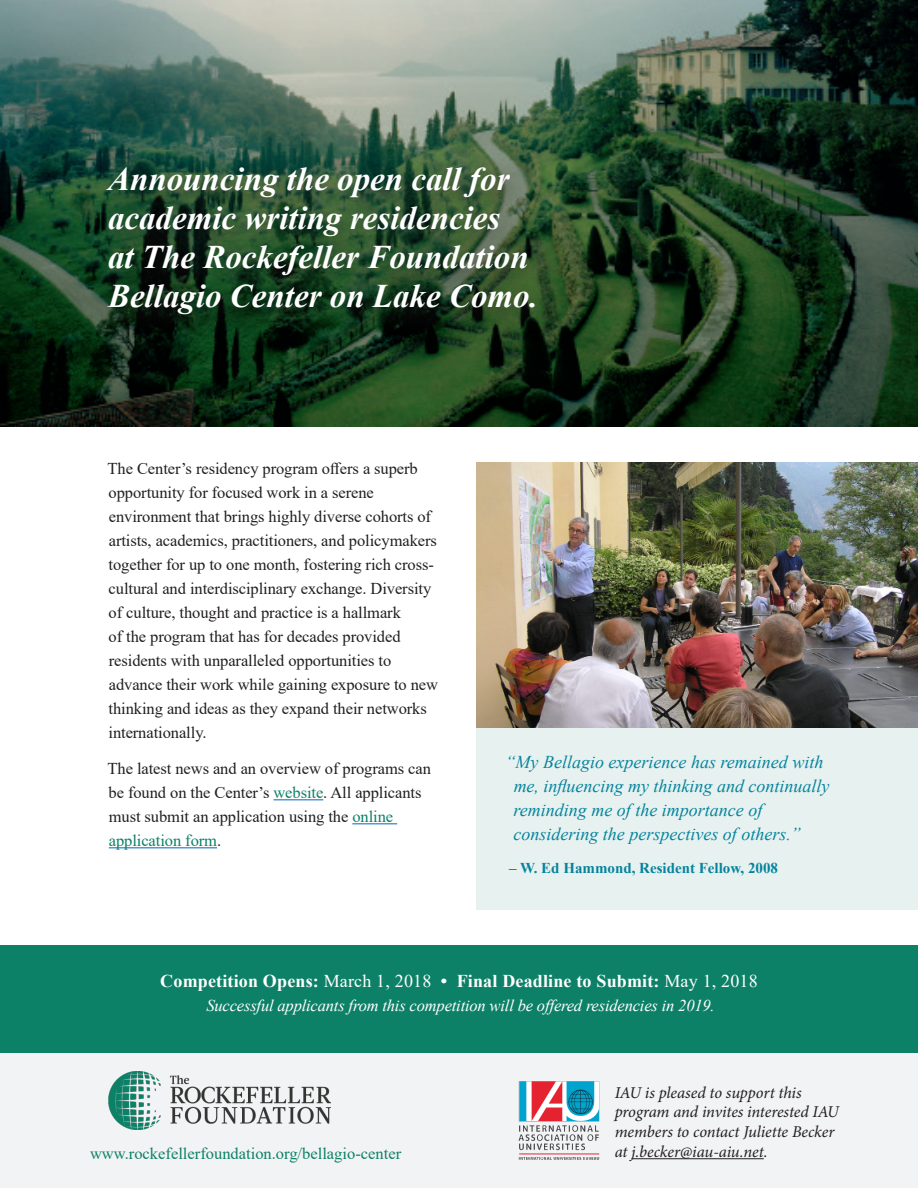
<style>
.page{position:relative;width:918px;height:1188px;background:#fff}
.page>*{position:absolute;margin:0;border:0;box-sizing:border-box;transform-origin:0 0}
.t1{font:italic 700 33px "Times New Roman";color:#fff}
.t2{font:italic 18px/24px "Times New Roman";color:#07839d}
.t3{font:700 18px "Times New Roman";letter-spacing:.01em;color:#fff}
.Paragraph_Style_1{font:16.5px/24px "Times New Roman";letter-spacing:-.005em;color:#231f20}
.t4{font:italic 16.5px/19.8px "Minion Pro";letter-spacing:-.01em;color:#231f20}
.t5{font:italic 16.5px "Times New Roman";letter-spacing:-.01em;color:#fff}
.t6{font:16.5px "Times New Roman";color:#0d8167}
.t7{font:700 15px "Times New Roman";color:#07839d}
.s1{color:#0d8167}
.s2{font-weight:400}
</style>
<div class="page">
<img style="left:0;top:0;width:918px;height:426px">
<div style="left:477px;top:725px;width:441px;height:185px;background:#e7f2f0"></div>
<div style="left:0;top:945px;width:918px;height:108px;background:#0d8167"></div>
<div style="left:0;top:1053px;width:918px;height:135px;background:#f2f3f4"></div>
<hr style="left:273px;top:799px;width:50px;height:1px;background:#0563c1">
<hr style="left:352px;top:823px;width:45px;height:1px;background:#0563c1">
<hr style="left:109px;top:847px;width:108px;height:1px;background:#0563c1">
<img style="left:108px;top:1071px;width:223px;height:59px">
<img style="left:477px;top:463px;width:441px;height:264px">
<div style="left:91px;top:152px;width:469px;height:192px;background:#231f20;opacity:.75"></div>
<img style="left:518px;top:1081px;width:82px;height:79px">
<hr style="left:631px;top:1158px;width:133px;height:1px;background:#231f20">
<p class="t1" style="left:108px;top:156px;width:403px">Announcing the open call for</p>
<p class="t1" style="left:108px;top:195px;width:394px">academic writing residencies</p>
<p class="t1" style="left:108px;top:234px;width:422px">at The Rockefeller Foundation</p>
<p class="t1" style="left:108px;top:273px;width:431px">Bellagio Center on Lake Como.</p>
<p class="Paragraph_Style_1" style="left:108px;top:456px;width:332px">The Center’s residency program offers a superb opportunity for focused work in a serene environment that brings highly diverse cohorts of artists, academics, practitioners, and policymakers together for up to one month, fostering rich cross&shy;cultural and interdisciplinary exchange. Diversity of culture, thought and practice is a hallmark<br>of the program that has for decades provided residents with unparalleled opportunities to advance their work while gaining exposure to new thinking and ideas as they expand their networks internationally.</p>
<p class="Paragraph_Style_1" style="left:108px;top:756px;width:325px">The latest news and an overview of programs can be found on the Center’s <span class="s1">website</span>. All applicants must submit an application using the <span class="s1">online application form</span>.</p>
<p class="t2" style="left:513px;top:749px;width:318px;text-indent:-8px">“My Bellagio experience has remained with me, influencing my thinking and continually reminding me of the importance of considering the perspectives of others.”</p>
<p class="t7" style="left:509px;top:857px;width:270px">– W. Ed Hammond, Resident Fellow, 2008</p>
<p class="t3" style="left:160px;top:968px;width:599px">Competition Opens: <span class="s2">March 1, 2018</span> • Final Deadline to Submit: <span class="s2">May 1, 2018</span></p>
<p class="t5" style="left:206px;top:995px;width:510px">Successful applicants from this competition will be offered residencies in 2019.</p>
<p class="t6" style="left:90px;top:1142px;width:313px">www.rockefellerfoundation.org/bellagio-center</p>
<p class="t4" style="left:615px;top:1083px;width:226px">IAU is pleased to support this program and invites interested IAU members to contact Juliette Becker at j.becker@iau-aiu.net.</p>
</div>
